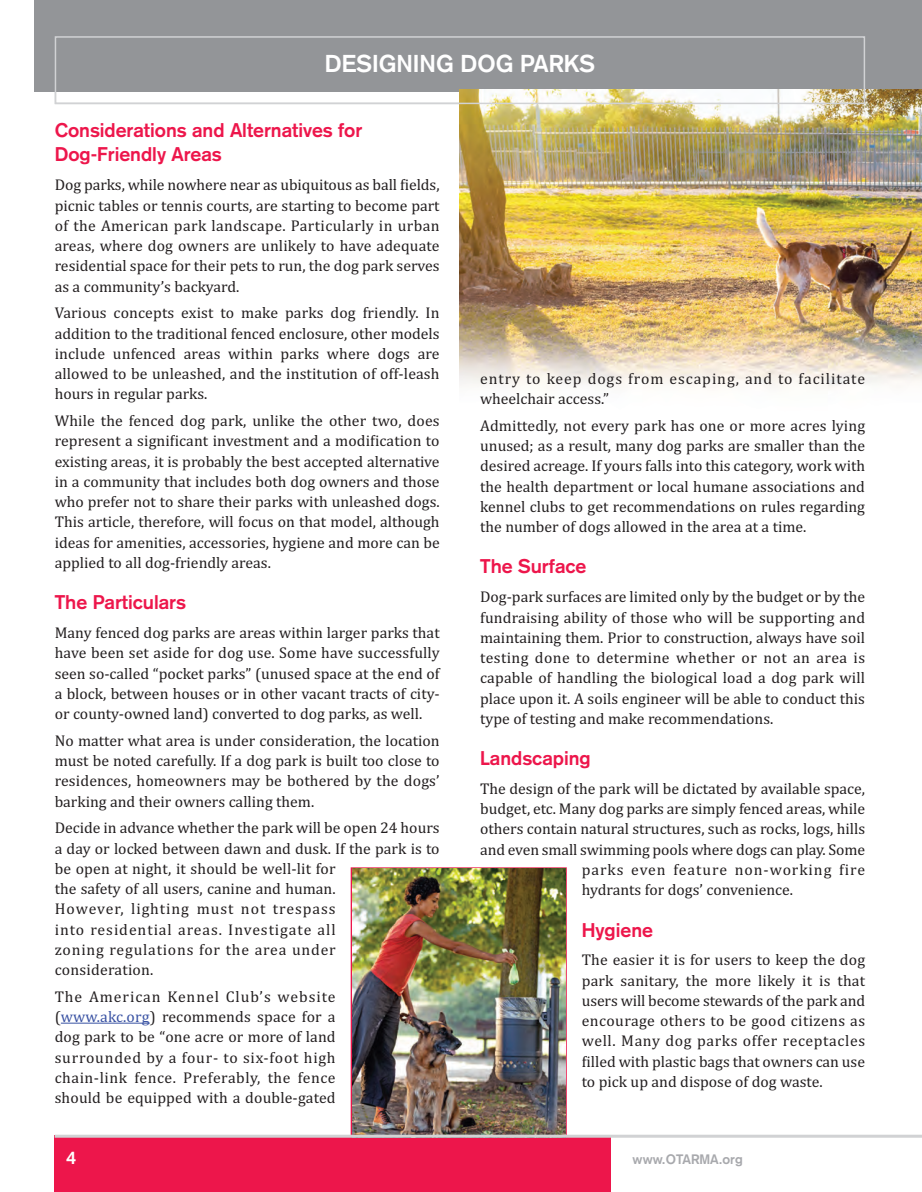
<style>
.page{position:relative;width:922px;height:1192px;background:#fff}
.page>*{position:absolute;margin:0;border:0;box-sizing:border-box;transform-origin:0 0}
.t1{font:700 24px "Akzidenz Grotesk";color:#fff}
.t2{font:700 19.5px/24px "Akzidenz Grotesk";color:#ed164b}
.t3{font:700 18px "Akzidenz Grotesk";color:#fff}
.t4{font:15.75px/20.2px "Cambria";color:#231f20;text-align:justify}
.t5{font:15.75px/20.2px "Cambria";letter-spacing:.06em;color:#231f20}
.t6{font:700 13.5px "Akzidenz Grotesk";color:#a8a9ad}
.s1{color:#3952a3}
</style>
<div class="page">
<div style="left:55px;top:1135px;width:556px;height:57px;background:#ed164b"></div>
<hr style="left:61px;top:1022px;width:89px;height:1px;background:#3952a3">
<div style="left:350px;top:867px;width:216px;height:272px;border:2px solid #ed164b"></div>
<div style="left:34px;top:0;width:887px;height:91px;background:#939598"></div>
<img style="left:352px;top:869px;width:213px;height:265px">
<img style="left:460px;top:90px;width:461px;height:299px">
<hr style="left:55px;top:1134px;width:866px;height:3px;background:#d1d2d4">
<div style="left:55px;top:36px;width:810px;height:68px;border:2px solid #d1d2d4"></div>
<h2 class="t1" style="left:325px;top:55px;width:271px">DESIGNING DOG PARKS</h2>
<h3 class="t2" style="left:55px;top:120px;width:309px">Considerations and Alternatives for<br>Dog-Friendly Areas</h3>
<p class="t4" style="left:55px;top:176px;width:386px">Dog parks, while nowhere near as ubiquitous as ball fields, picnic tables or tennis courts, are starting to become part of the American park landscape. Particularly in urban areas, where dog owners are unlikely to have adequate residential space for their pets to run, the dog park serves as a community’s backyard.</p>
<p class="t4" style="left:55px;top:304px;width:386px">Various concepts exist to make parks dog friendly. In addition to the traditional fenced enclosure, other models include unfenced areas within parks where dogs are allowed to be unleashed, and the institution of off-leash hours in regular parks.</p>
<p class="t4" style="left:55px;top:412px;width:386px">While the fenced dog park, unlike the other two, does represent a significant investment and a modification to existing areas, it is probably the best accepted alternative in a community that includes both dog owners and those who prefer not to share their parks with unleashed dogs.<br>This article, therefore, will focus on that model, although ideas for amenities, accessories, hygiene and more can be applied to all dog-friendly areas.</p>
<h3 class="t2" style="left:55px;top:592px;width:133px">The Particulars</h3>
<p class="t4" style="left:55px;top:624px;width:386px">Many fenced dog parks are areas within larger parks that have been set aside for dog use. Some have successfully seen so-called “pocket parks” (unused space at the end of a block, between houses or in other vacant tracts of city&shy;or county-owned land) converted to dog parks, as well.</p>
<p class="t4" style="left:55px;top:732px;width:386px">No matter what area is under consideration, the location must be noted carefully. If a dog park is built too close to residences, homeowners may be bothered by the dogs’ barking and their owners calling them.</p>
<p class="t4" style="left:55px;top:819px;width:386px">Decide in advance whether the park will be open 24 hours a day or locked between dawn and dusk. If the park is to</p>
<p class="t4" style="left:55px;top:860px;width:282px">be open at night, it should be well-lit for the safety of all users, canine and human.<br>However, lighting must not trespass into residential areas. Investigate all zoning regulations for the area under consideration.</p>
<p class="t4" style="left:55px;top:988px;width:282px">The American Kennel Club’s website (<span class="s1">www.akc.org</span>) recommends space for a dog park to be “one acre or more of land surrounded by a four- to six-foot high chain-link fence. Preferably, the fence should be equipped with a double-gated</p>
<p class="t3" style="left:66px;top:1151px;width:12px">4</p>
<p class="t5" style="left:480px;top:370px;width:386px">entry to keep dogs from escaping, and to facilitate wheelchair access.”</p>
<p class="t4" style="left:480px;top:417px;width:386px">Admittedly, not every park has one or more acres lying unused; as a result, many dog parks are smaller than the desired acreage. If yours falls into this category, work with the health department or local humane associations and kennel clubs to get recommendations on rules regarding the number of dogs allowed in the area at a time.</p>
<h3 class="t2" style="left:480px;top:556px;width:108px">The Surface</h3>
<p class="t4" style="left:480px;top:588px;width:386px">Dog-park surfaces are limited only by the budget or by the fundraising ability of those who will be supporting and maintaining them. Prior to construction, always have soil testing done to determine whether or not an area is capable of handling the biological load a dog park will place upon it. A soils engineer will be able to conduct this type of testing and make recommendations.</p>
<h3 class="t2" style="left:480px;top:748px;width:112px">Landscaping</h3>
<p class="t4" style="left:480px;top:780px;width:386px">The design of the park will be dictated by available space,</p>
<p class="t4" style="left:480px;top:800px;width:386px">budget, etc. Many dog parks are simply fenced areas, while</p>
<p class="t4" style="left:480px;top:820px;width:386px">others contain natural structures, such as rocks, logs, hills</p>
<p class="t4" style="left:480px;top:841px;width:386px">and even small swimming pools where dogs can play. Some</p>
<p class="t5" style="left:581px;top:861px;width:285px">parks even feature non-working fire</p>
<p class="t4" style="left:581px;top:881px;width:213px">hydrants for dogs’ convenience.</p>
<h3 class="t2" style="left:581px;top:919px;width:73px">Hygiene</h3>
<p class="t4" style="left:581px;top:951px;width:285px">The easier it is for users to keep the dog park sanitary, the more likely it is that users will become stewards of the park and encourage others to be good citizens as well. Many dog parks offer receptacles filled with plastic bags that owners can use to pick up and dispose of dog waste.</p>
<p class="t6" style="left:632px;top:1154px;width:112px">www.OTARMA.org</p>
</div>
